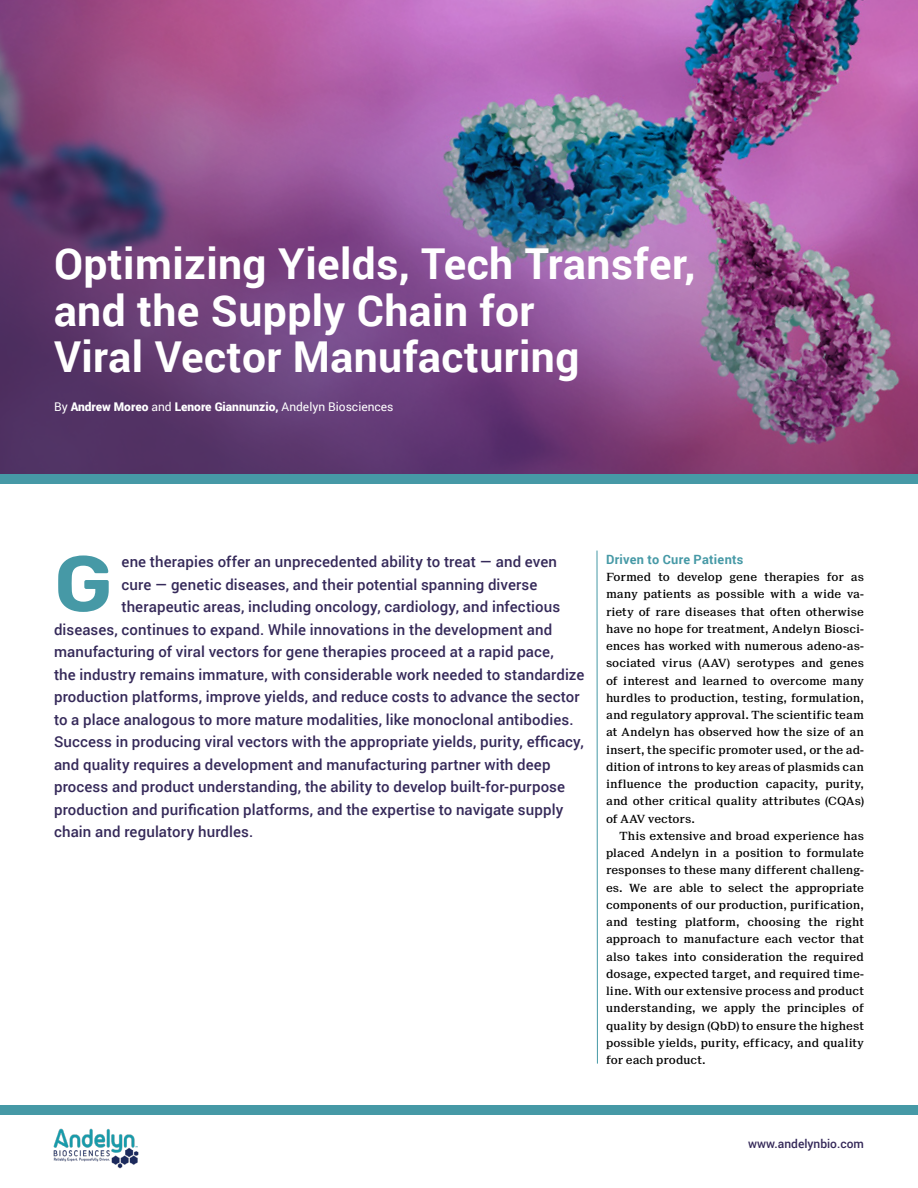
<style>
.page{position:relative;width:918px;height:1188px;background:#fff}
.page>*{position:absolute;margin:0;border:0;box-sizing:border-box;transform-origin:0 0}
.t1{font:600 78.3px "Rubik";color:#4699a6;scale:1.05 1}
.t2{font:700 42.6px/46.2px "Roboto";letter-spacing:.01em;color:#fff}
.t3{font:500 15px "Roboto";letter-spacing:.01em;color:#352959}
.t4{font:700 12.75px "Roboto";letter-spacing:.025em;color:#4699a6}
.t5{font:900 12px "Roboto";color:#fff}
.t6{font:500 12px "Roboto";color:#352959}
.t7{font:500 11.25px/17.2px "Suisse Neue";color:#000;text-align:justify}
.s1{font-weight:400}
</style>
<div class="page">
<img style="left:0;top:0;width:918px;height:474px">
<hr style="left:597px;top:551px;width:1px;height:513px;background:#4699a6">
<div style="left:0;top:1105px;width:918px;height:10px;background:#4699a6"></div>
<img style="left:54px;top:1128px;width:84px;height:41px">
<div style="left:0;top:474px;width:918px;height:10px;background:#4699a6"></div>
<h2 class="t2" style="left:54px;top:239px;width:643px">Optimizing Yields, Tech Transfer, and the Supply Chain for<br>Viral Vector Manufacturing</h2>
<p class="t5" style="left:54px;top:399px;width:341px"><span class="s1">By</span> Andrew Moreo <span class="s1">and</span> Lenore Giannunzio, <span class="s1">Andelyn Biosciences</span></p>
<h1 class="t1" style="left:54px;top:540px;width:57px">G</h1>
<h3 class="t3" style="left:122px;top:552px;width:437px">ene therapies offer an unprecedented ability to treat — and even</h3>
<h3 class="t3" style="left:122px;top:574px;width:417px">cure — genetic diseases, and their potential spanning diverse</h3>
<h3 class="t3" style="left:122px;top:597px;width:440px">therapeutic areas, including oncology, cardiology, and infectious</h3>
<h3 class="t3" style="left:54px;top:619px;width:500px">diseases, continues to expand. While innovations in the development and</h3>
<h3 class="t3" style="left:54px;top:642px;width:501px">manufacturing of viral vectors for gene therapies proceed at a rapid pace,</h3>
<h3 class="t3" style="left:54px;top:664px;width:532px">the industry remains immature, with considerable work needed to standardize</h3>
<h3 class="t3" style="left:54px;top:687px;width:527px">production platforms, improve yields, and reduce costs to advance the sector</h3>
<h3 class="t3" style="left:54px;top:709px;width:521px">to a place analogous to more mature modalities, like monoclonal antibodies.</h3>
<h3 class="t3" style="left:54px;top:732px;width:531px">Success in producing viral vectors with the appropriate yields, purity, efficacy,</h3>
<h3 class="t3" style="left:54px;top:754px;width:498px">and quality requires a development and manufacturing partner with deep</h3>
<h3 class="t3" style="left:54px;top:777px;width:513px">process and product understanding, the ability to develop built-for-purpose</h3>
<h3 class="t3" style="left:54px;top:799px;width:511px">production and purification platforms, and the expertise to navigate supply</h3>
<h3 class="t3" style="left:54px;top:822px;width:201px">chain and regulatory hurdles.</h3>
<p class="t4" style="left:606px;top:550px;width:139px">Driven to Cure Patients</p>
<p class="t7" style="left:606px;top:569px;width:260px">Formed to develop gene therapies for as many patients as possible with a wide va&shy;riety of rare diseases that often otherwise have no hope for treatment, Andelyn Biosci&shy;ences has worked with numerous adeno-as&shy;sociated virus (AAV) serotypes and genes of interest and learned to overcome many hurdles to production, testing, formulation, and regulatory approval. The scientific team at Andelyn has observed how the size of an insert, the specific promoter used, or the ad&shy;dition of introns to key areas of plasmids can influence the production capacity, purity, and other critical quality attributes (CQAs) of AAV vectors.</p>
<p class="t7" style="left:606px;top:827px;width:260px;text-indent:14px">This extensive and broad experience has placed Andelyn in a position to formulate responses to these many different challeng&shy;es. We are able to select the appropriate components of our production, purification, and testing platform, choosing the right approach to manufacture each vector that also takes into consideration the required dosage, expected target, and required time&shy;line. With our extensive process and product understanding, we apply the principles of quality by design (QbD) to ensure the highest possible yields, purity, efficacy, and quality for each product.</p>
<p class="t6" style="left:748px;top:1135px;width:117px">www.andelynbio.com</p>
</div>
